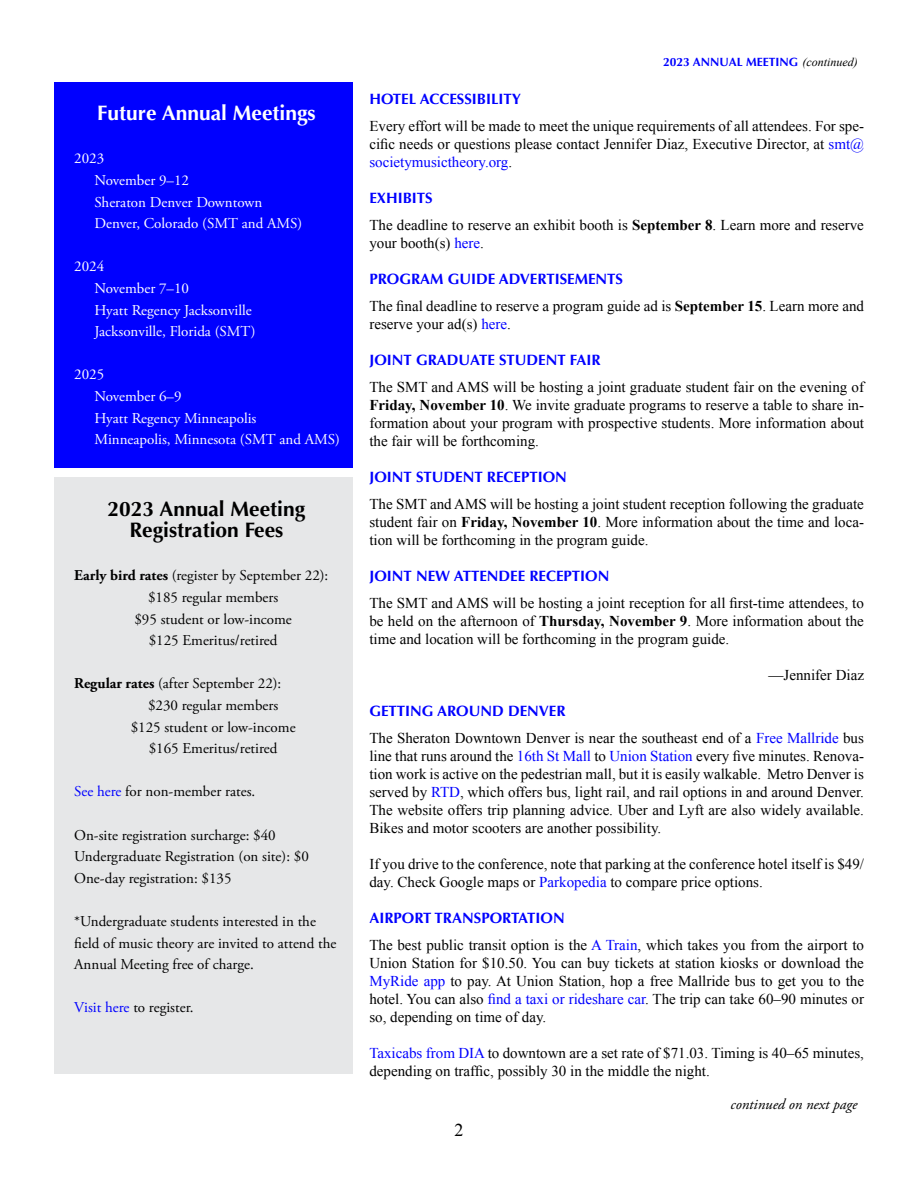
<style>
.page{position:relative;width:918px;height:1188px;background:#fff}
.page>*{position:absolute;margin:0;border:0;box-sizing:border-box;transform-origin:0 0}
.t1{font:700 21px/21.6px "Optima";color:#000;text-align:center}
.t2{font:700 21px "Optima";color:#fff}
.t3{font:18px "Times New Roman";color:#000}
.t4{font:15px/18px "Times New Roman";color:#000;text-align:justify}
.t5{font:15px/21.6px "Adobe Garamond Pro";color:#000}
.t6{font:15px/21.6px "Adobe Garamond Pro";color:#fff}
.t7{font:700 15px "Optima";color:#00f}
.t8{font:italic 15px "Adobe Garamond Pro";color:#000}
.t9{font:700 12px "Optima";color:#00f}
.s1{font-weight:700}
.s2{color:#00f}
.s3{font-family:"Times New Roman";font-weight:400;font-style:italic;color:#000}
</style>
<div class="page">
<div style="left:54px;top:82px;width:298px;height:386px;background:#00f"></div>
<div style="left:54px;top:477px;width:298px;height:597px;background:#e6e7e8"></div>
<h1 class="t2" style="left:97px;top:101px;width:220px">Future Annual Meetings</h1>
<p class="t6" style="left:94px;top:148px;width:209px;text-indent:-20px">2023<br>November 9–12<br>Sheraton Denver Downtown<br>Denver, Colorado (SMT and AMS)</p>
<p class="t6" style="left:94px;top:256px;width:162px;text-indent:-20px">2024<br>November 7–10<br>Hyatt Regency Jacksonville<br>Jacksonville, Florida (SMT)</p>
<p class="t6" style="left:94px;top:364px;width:247px;text-indent:-20px">2025<br>November 6–9<br>Hyatt Regency Minneapolis<br>Minneapolis, Minnesota (SMT and AMS)</p>
<h1 class="t1" style="left:108px;top:498px;width:199px">2023 Annual Meeting<br>Registration Fees</h1>
<p class="t5" style="left:74px;top:565px;width:256px"><span class="s1">Early bird rates</span> (register by September 22):</p>
<p class="t5" style="left:148px;top:587px;width:132px">$185 regular members</p>
<p class="t5" style="left:134px;top:609px;width:159px">$95 student or low-income</p>
<p class="t5" style="left:149px;top:630px;width:130px">$125 Emeritus/retired</p>
<p class="t5" style="left:74px;top:673px;width:209px"><span class="s1">Regular rates</span> (after September 22):</p>
<p class="t5" style="left:148px;top:695px;width:132px">$230 regular members</p>
<p class="t5" style="left:131px;top:717px;width:166px">$125 student or low-income</p>
<p class="t5" style="left:149px;top:738px;width:130px">$165 Emeritus/retired</p>
<p class="t5" style="left:74px;top:781px;width:183px"><span class="s2">See here</span> for non-member rates.</p>
<p class="t5" style="left:74px;top:825px;width:236px">On-site registration surcharge: $40<br>Undergraduate Registration (on site): $0<br>One-day registration: $135</p>
<p class="t5" style="left:74px;top:911px;width:264px">*Undergraduate students interested in the field of music theory are invited to attend the<br>Annual Meeting free of charge.</p>
<p class="t5" style="left:74px;top:997px;width:121px"><span class="s2">Visit here</span> to register.</p>
<p class="t9" style="left:663px;top:55px;width:196px">2023 ANNUAL MEETING <span class="s3">(continued)</span></p>
<p class="t7" style="left:369px;top:90px;width:153px">HOTEL ACCESSIBILITY</p>
<p class="t4" style="left:369px;top:117px;width:496px">Every effort will be made to meet the unique requirements of all attendees. For spe&shy;cific needs or questions please contact Jennifer Diaz, Executive Director, at <span class="s2">smt@ societymusictheory.org</span>.</p>
<p class="t7" style="left:369px;top:189px;width:65px">EXHIBITS</p>
<p class="t4" style="left:369px;top:216px;width:496px">The deadline to reserve an exhibit booth is <span class="s1">September 8</span>. Learn more and reserve your booth(s) <span class="s2">here</span>.</p>
<p class="t7" style="left:369px;top:270px;width:255px">PROGRAM GUIDE ADVERTISEMENTS</p>
<p class="t4" style="left:369px;top:297px;width:496px">The final deadline to reserve a program guide ad is <span class="s1">September 15</span>. Learn more and reserve your ad(s) <span class="s2">here</span>.</p>
<p class="t7" style="left:369px;top:351px;width:233px">JOINT GRADUATE STUDENT FAIR</p>
<p class="t4" style="left:369px;top:378px;width:496px">The SMT and AMS will be hosting a joint graduate student fair on the evening of <span class="s1">Friday, November 10</span>. We invite graduate programs to reserve a table to share in&shy;formation about your program with prospective students. More information about the fair will be forthcoming.</p>
<p class="t7" style="left:369px;top:468px;width:199px">JOINT STUDENT RECEPTION</p>
<p class="t4" style="left:369px;top:495px;width:496px">The SMT and AMS will be hosting a joint student reception following the graduate student fair on <span class="s1">Friday, November 10</span>. More information about the time and loca&shy;tion will be forthcoming in the program guide.</p>
<p class="t7" style="left:369px;top:567px;width:242px">JOINT NEW ATTENDEE RECEPTION</p>
<p class="t4" style="left:369px;top:594px;width:496px">The SMT and AMS will be hosting a joint reception for all first-time attendees, to be held on the afternoon of <span class="s1">Thursday, November 9</span>. More information about the time and location will be forthcoming in the program guide.</p>
<p class="t4" style="left:769px;top:666px;width:97px">—Jennifer Diaz</p>
<p class="t7" style="left:369px;top:702px;width:198px">GETTING AROUND DENVER</p>
<p class="t4" style="left:369px;top:729px;width:496px">The Sheraton Downtown Denver is near the southeast end of a <span class="s2">Free Mallride</span> bus line that runs around the <span class="s2">16th St Mall</span> to <span class="s2">Union Station</span> every five minutes. Renova&shy;tion work is active on the pedestrian mall, but it is easily walkable. Metro Denver is served by <span class="s2">RTD</span>, which offers bus, light rail, and rail options in and around Denver.<br>The website offers trip planning advice. Uber and Lyft are also widely available.<br>Bikes and motor scooters are another possibility.</p>
<p class="t4" style="left:369px;top:855px;width:496px">If you drive to the conference, note that parking at the conference hotel itself is $49/ day. Check Google maps or <span class="s2">Parkopedia</span> to compare price options.</p>
<p class="t7" style="left:369px;top:909px;width:197px">AIRPORT TRANSPORTATION</p>
<p class="t4" style="left:369px;top:936px;width:496px">The best public transit option is the <span class="s2">A Train</span>, which takes you from the airport to Union Station for $10.50. You can buy tickets at station kiosks or download the <span class="s2">MyRide app</span> to pay. At Union Station, hop a free Mallride bus to get you to the hotel. You can also <span class="s2">find a taxi or rideshare car</span>. The trip can take 60–90 minutes or so, depending on time of day.</p>
<p class="t4" style="left:369px;top:1044px;width:496px"><span class="s2">Taxicabs from DIA</span> to downtown are a set rate of $71.03. Timing is 40–65 minutes, depending on traffic, possibly 30 in the middle the night.</p>
<p class="t8" style="left:731px;top:1095px;width:128px">continued on next page</p>
<p class="t3" style="left:454px;top:1118px;width:10px">2</p>
</div>
